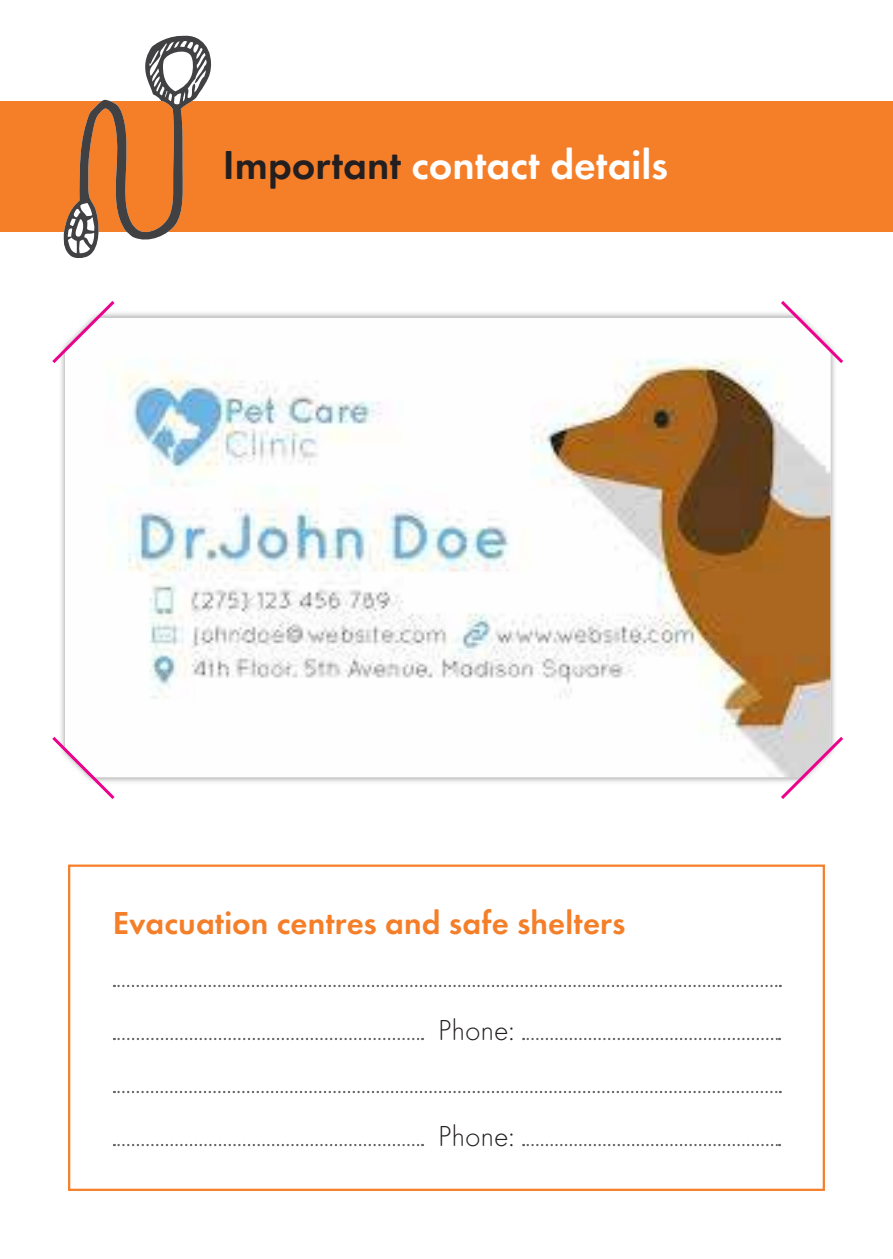
<style>
.page{position:relative;width:893px;height:1259px;background:#fff}
.page>*{position:absolute;margin:0;border:0;box-sizing:border-box;transform-origin:0 0}
.t1{font:600 42px "Futura Round";color:#fff}
.t2{font:600 33px "Futura Round";letter-spacing:.005em;color:#f57e29}
.t3{font:300 30px "Futura Round";letter-spacing:.005em;color:#231f20}
.s1{color:#231f20}
</style>
<div class="page">
<div style="left:59px;top:311px;width:778px;height:473px;background:#231f20;opacity:.5"></div>
<img style="left:65px;top:318px;width:765px;height:459px">
<div style="left:0;top:101px;width:893px;height:131px;background:#f57e29"></div>
<svg style="left:63px;top:35px;width:148px;height:223px"></svg>
<svg style="left:52px;top:301px;width:66px;height:65px"></svg>
<svg style="left:52px;top:733px;width:66px;height:66px"></svg>
<svg style="left:778px;top:301px;width:65px;height:65px"></svg>
<svg style="left:778px;top:733px;width:65px;height:66px"></svg>
<svg style="left:114px;top:985px;width:667px;height:2px"></svg>
<svg style="left:114px;top:1038px;width:309px;height:2px"></svg>
<svg style="left:523px;top:1038px;width:257px;height:2px"></svg>
<svg style="left:114px;top:1091px;width:667px;height:2px"></svg>
<svg style="left:114px;top:1144px;width:309px;height:2px"></svg>
<svg style="left:523px;top:1144px;width:257px;height:2px"></svg>
<div style="left:68px;top:864px;width:757px;height:327px;border:2px solid #f57e29"></div>
<p class="t1" style="left:223px;top:134px;width:447px"><span class="s1">Important</span> contact details</p>
<p class="t2" style="left:113px;top:898px;width:514px">Evacuation centres and safe shelters</p>
<p class="t3" style="left:438px;top:1010px;width:78px">Phone:</p>
<p class="t3" style="left:438px;top:1116px;width:78px">Phone:</p>
</div>
